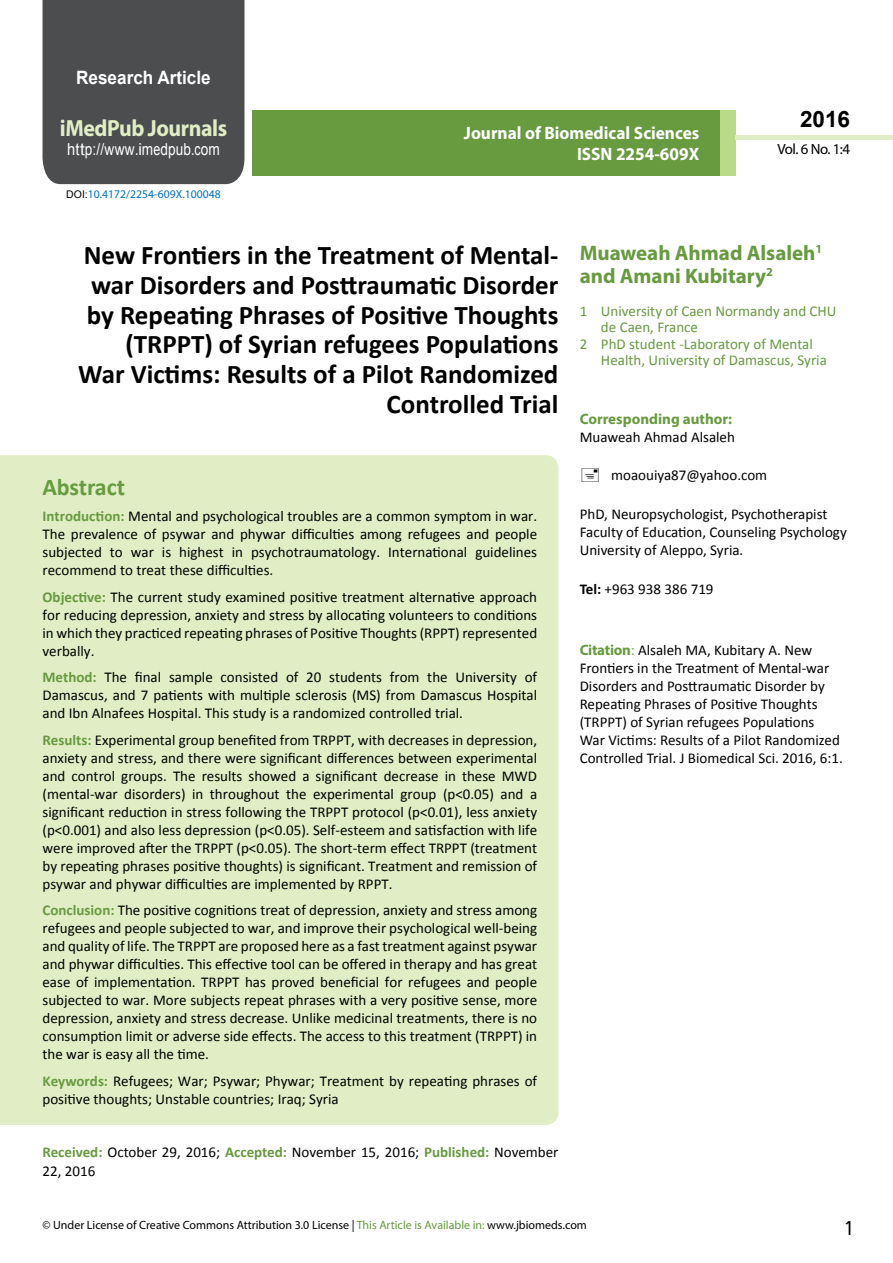
<style>
.page{position:relative;width:893px;height:1263px;background:#fff}
.page>*{position:absolute;margin:0;border:0;box-sizing:border-box;transform-origin:0 0}
.t1{font:700 27px/29.7px "Calibri";color:#000;text-align:right}
.t2{font:25.5px "Tunga";color:#000}
.t3{font:700 24px "Calibri";letter-spacing:-.005em;color:#689a40}
.t4{font:700 23.4px "Myriad Pro";letter-spacing:-.02em;color:#e1eec5;scale:.93 1}
.t5{font:700 22.5px "Arial";color:#000}
.t6{font:700 21px/23.1px "Myriad Pro";color:#689a40}
.t7{font:700 18.45px "Arial";color:#fff;scale:.93 1}
.t8{font:700 18px/21.6px "Myriad Pro";color:#fff;text-align:right;scale:.96 1}
.t9{font:16.5px "Arial";letter-spacing:.01em;color:#fff;scale:.89 1}
.t10{font:15px/18px "Calibri";color:#000;text-align:justify}
.t11{font:15px "Calibri";color:#689a40}
.t12{font:700 15px "Myriad Pro";color:#689a40}
.t13{font:14.85px "Myriad Pro";color:#000}
.t14{font:12px "Myriad Pro";color:#000}
.t15{font:11.7px "Myriad Pro";color:#0072bc}
.s1{font-family:"Calibri"}
.s2{font-family:"Arial";font-size:10.5px;color:#000}
.s3{font-weight:700;color:#689a40}
.s4{font-weight:700}
.s5{font-family:"Myriad Pro";font-weight:700;color:#689a40}
.s6{color:#689a40}
</style>
<div class="page">
<div style="left:43px;top:0;width:201px;height:184px;background:#4c4d4f"></div>
<div style="left:252px;top:110px;width:469px;height:66px;background:#689a40"></div>
<div style="left:720px;top:110px;width:16px;height:66px;background:#b9da89"></div>
<div style="left:736px;top:135px;width:157px;height:5px;background:#e1eec5"></div>
<div style="left:0;top:455px;width:558px;height:670px;background:#e1eec5"></div>
<p class="t7" style="left:76px;top:65px;width:146px">Research Article</p>
<h3 class="t4" style="left:60px;top:113px;width:181px">iMedPub Journals</h3>
<p class="t9" style="left:67px;top:139px;width:173px">http://www<span class="s1">.</span>imedpub<span class="s1">.</span>com</p>
<p class="t15" style="left:66px;top:187px;width:156px"><span class="s2">DOI:</span>10.4172/2254-609X.100048</p>
<p class="t8" style="left:464px;top:121px;width:247px">Journal of Biomedical Sciences<br>ISSN 2254-609X</p>
<h3 class="t5" style="left:800px;top:104px;width:52px">2016</h3>
<p class="t13" style="left:778px;top:140px;width:74px">Vol. 6 No. 1:4</p>
<h1 class="t1" style="left:78px;top:240px;width:482px">New Frontiers in the Treatment of Mental&shy;war Disorders and Posttraumatic Disorder by Repeating Phrases of Positive Thoughts (TRPPT) of Syrian refugees Populations War Victims: Results of a Pilot Randomized Controlled Trial</h1>
<h3 class="t3" style="left:43px;top:471px;width:84px">Abstract</h3>
<p class="t10" style="left:43px;top:507px;width:496px"><span class="s3">Introduction:</span> Mental and psychological troubles are a common symptom in war.<br>The prevalence of psywar and phywar difficulties among refugees and people subjected to war is highest in psychotraumatology. International guidelines recommend to treat these difficulties.</p>
<p class="t10" style="left:43px;top:588px;width:496px"><span class="s3">Objective:</span> The current study examined positive treatment alternative approach for reducing depression, anxiety and stress by allocating volunteers to conditions in which they practiced repeating phrases of Positive Thoughts (RPPT) represented verbally.</p>
<p class="t10" style="left:43px;top:668px;width:496px"><span class="s3">Method:</span> The final sample consisted of 20 students from the University of Damascus, and 7 patients with multiple sclerosis (MS) from Damascus Hospital and Ibn Alnafees Hospital. This study is a randomized controlled trial.</p>
<p class="t10" style="left:43px;top:731px;width:496px"><span class="s3">Results:</span> Experimental group benefited from TRPPT, with decreases in depression, anxiety and stress, and there were significant differences between experimental and control groups. The results showed a significant decrease in these MWD (mental-war disorders) in throughout the experimental group (p&lt;0.05) and a significant reduction in stress following the TRPPT protocol (p&lt;0.01), less anxiety (p&lt;0.001) and also less depression (p&lt;0.05). Self-esteem and satisfaction with life were improved after the TRPPT (p&lt;0.05). The short-term effect TRPPT (treatment by repeating phrases positive thoughts) is significant. Treatment and remission of psywar and phywar difficulties are implemented by RPPT.</p>
<p class="t10" style="left:43px;top:901px;width:496px"><span class="s3">Conclusion:</span> The positive cognitions treat of depression, anxiety and stress among refugees and people subjected to war, and improve their psychological well-being and quality of life. The TRPPT are proposed here as a fast treatment against psywar and phywar difficulties. This effective tool can be offered in therapy and has great ease of implementation. TRPPT has proved beneficial for refugees and people subjected to war. More subjects repeat phrases with a very positive sense, more depression, anxiety and stress decrease. Unlike medicinal treatments, there is no consumption limit or adverse side effects. The access to this treatment (TRPPT) in the war is easy all the time.</p>
<p class="t10" style="left:43px;top:1072px;width:496px"><span class="s3">Keywords:</span> Refugees; War; Psywar; Phywar; Treatment by repeating phrases of positive thoughts; Unstable countries; Iraq; Syria</p>
<p class="t10" style="left:43px;top:1143px;width:517px;line-height:18.8px"><span class="s3">Received:</span> October 29, 2016; <span class="s3">Accepted:</span> November 15, 2016; <span class="s3">Published:</span> November<br>22, 2016</p>
<h3 class="t6" style="left:580px;top:240px;width:244px">Muaweah Ahmad Alsaleh<sup>1 </sup>and Amani Kubitary<sup>2</sup></h3>
<p class="t11" style="left:580px;top:301px;width:258px">1 University of Caen Normandy and CHU</p>
<p class="t11" style="left:601px;top:318px;width:99px">de Caen, France</p>
<p class="t11" style="left:580px;top:334px;width:235px">2 PhD student -Laboratory of Mental</p>
<p class="t11" style="left:601px;top:351px;width:227px">Health, University of Damascus, Syria</p>
<p class="t12" style="left:580px;top:409px;width:154px">Corresponding author:</p>
<p class="t10" style="left:580px;top:428px;width:157px">Muaweah Ahmad Alsaleh</p>
<p class="t10" style="left:611px;top:466px;width:158px">moaouiya87@yahoo.com</p>
<p class="t10" style="left:580px;top:505px;width:269px;text-align:left">PhD, Neuropsychologist, Psychotherapist<br>Faculty of Education, Counseling Psychology<br>University of Aleppo, Syria.</p>
<p class="t10" style="left:580px;top:580px;width:135px"><span class="s4">Tel:</span> +963 938 386 719</p>
<p class="t10" style="left:580px;top:641px;width:265px;text-align:left"><span class="s5">Citation</span><span class="s6">:</span> Alsaleh MA, Kubitary A. New Frontiers in the Treatment of Mental-war Disorders and Posttraumatic Disorder by Repeating Phrases of Positive Thoughts (TRPPT) of Syrian refugees Populations War Victims: Results of a Pilot Randomized Controlled Trial. J Biomedical Sci. 2016, 6:1.</p>
<p class="t14" style="left:43px;top:1218px;width:546px">© Under License of Creative Commons Attribution 3.0 License | <span class="s6">This Article is Available in:</span> www.jbiomeds.com</p>
<h2 class="t2" style="left:845px;top:1211px;width:9px">1</h2>
</div>
